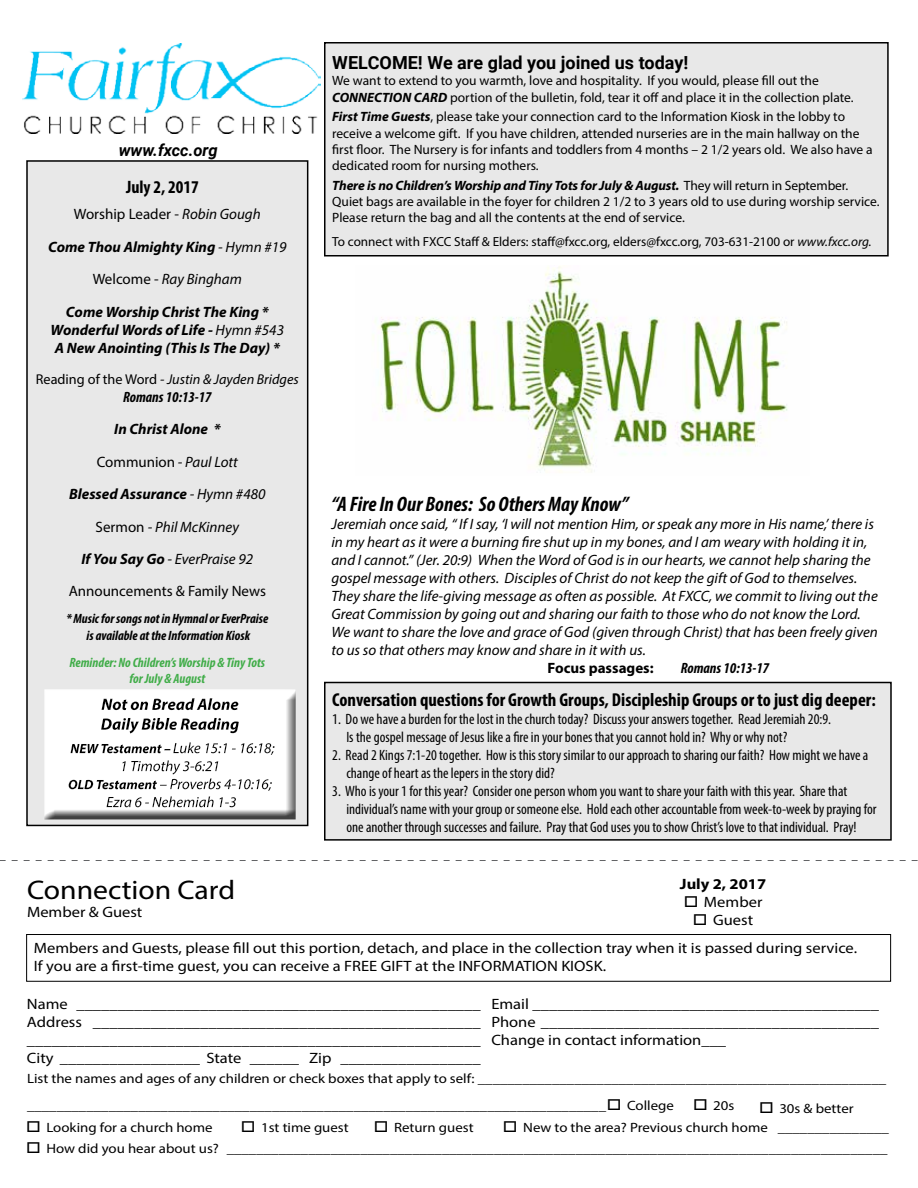
<style>
.page{position:relative;width:918px;height:1188px;background:#fff}
.page>*{position:absolute;margin:0;border:0;box-sizing:border-box;transform-origin:0 0}
.t1{font:27px "Myriad Pro";color:#000;scale:1.1 1}
.t2{font:italic 700 condensed 21px "Myriad Pro";color:#000}
.t3{font:700 condensed 18.75px "Myriad Pro";color:#000}
.t4{font:700 18px "Roboto";color:#000}
.t5{font:700 condensed 18px "Myriad Pro";color:#000}
.t6{font:italic 700 16.5px "Roboto";color:#000}
.t7{font:italic 15px/18px "Myriad Pro";color:#000;text-align:center}
.t8{font:condensed 15px/18px "Myriad Pro";color:#000}
.t9{font:15px/18px "Myriad Pro";color:#000;text-align:justify;scale:1.1 1}
.t10{font:italic 700 15px/32.4px "Myriad Pro";color:#000;text-align:center}
.t11{font:italic 700 condensed 15px "Myriad Pro";color:#000}
.t12{font:700 15px "Myriad Pro";color:#000}
.t13{font:700 15px "Myriad Pro";color:#000;scale:1.1 1}
.t14{font:italic 14.25px "Myriad Pro";color:#000}
.t15{font:13.5px/16.2px "Myriad Pro";color:#000}
.t16{font:13.5px/27px "Myriad Pro";color:#000;scale:1.1 1}
.t17{font:italic 700 condensed 13.5px/16.2px "Myriad Pro";color:#000;text-align:center}
.t18{font:italic 700 condensed 13.5px/16.2px "Myriad Pro";color:#41ad49;text-align:center}
.t19{font:13.2px "Myriad Pro";color:#000}
.s1{font-weight:400;font-style:normal}
.s2{font-weight:400}
.s3{font-style:normal}
.s4{font-weight:700}
.s5{font-weight:700;font-style:italic}
.s6{font-style:italic}
</style>
<div class="page">
<div style="left:26px;top:934px;width:865px;height:48px;border:1px solid #000"></div>
<svg style="left:0;top:860px;width:918px;height:1px"></svg>
<div style="left:27px;top:161px;width:281px;height:664px;background:#e8e8e8"></div>
<div style="left:26px;top:160px;width:282px;height:666px;border:2px solid #000"></div>
<img style="left:22px;top:43px;width:299px;height:91px">
<div style="left:43px;top:689px;width:254px;height:133px;background:#000;opacity:.75"></div>
<img style="left:373px;top:266px;width:415px;height:207px">
<div style="left:325px;top:43px;width:563px;height:213px;background:#e8e8e8"></div>
<div style="left:324px;top:42px;width:565px;height:214px;border:2px solid #000"></div>
<div style="left:325px;top:682px;width:566px;height:158px;background:#e8e8e8"></div>
<div style="left:324px;top:682px;width:568px;height:159px;border:2px solid #000"></div>
<p class="t6" style="left:119px;top:139px;width:101px">www.fxcc.org</p>
<p class="t5" style="left:126px;top:176px;width:74px">July 2, 2017</p>
<p class="t10" style="left:48px;top:198px;width:240px"><span class="s1">Worship Leader -</span> <span class="s2">Robin Gough<br></span>Come Thou Almighty King <span class="s2">- Hymn #19<br></span><span class="s1">Welcome -</span> <span class="s2">Ray Bingham<br></span>Come Worship Christ The King *</p>
<p class="t10" style="left:51px;top:320px;width:235px;line-height:18px;text-align:left">Wonderful Words of Life - <span class="s2">Hymn #543<br></span>A New Anointing (This Is The Day) *</p>
<p class="t14" style="left:36px;top:370px;width:264px"><span class="s3">Reading of the Word</span> - Justin &amp; Jayden Bridges</p>
<p class="t11" style="left:123px;top:388px;width:90px">Romans 10:13-17</p>
<p class="t7" style="left:69px;top:413px;width:199px;line-height:32.4px"><span class="s4">In Christ Alone *<br></span><span class="s3">Communion</span> - Paul Lott<br><span class="s4">Blessed Assurance</span> - Hymn #480<br><span class="s3">Sermon</span> - Phil McKinney<br><span class="s4">If You Say Go</span> - EverPraise 92<br><span class="s3">Announcements &amp; Family News</span></p>
<p class="t17" style="left:66px;top:611px;width:203px">* Music for songs not in Hymnal or EverPraise is available at the Information Kiosk</p>
<p class="t18" style="left:69px;top:654px;width:197px">Reminder: No Children’s Worship &amp; Tiny Tots for July &amp; August</p>
<p class="t4" style="left:332px;top:50px;width:358px">WELCOME! We are glad you joined us today!</p>
<p class="t15" style="left:332px;top:72px;width:523px">We want to extend to you warmth, love and hospitality. If you would, please fill out the<br><span class="s5">CONNECTION CARD</span> portion of the bulletin, fold, tear it off and place it in the collection plate.</p>
<p class="t15" style="left:332px;top:108px;width:542px"><span class="s5">First Time Guests</span>, please take your connection card to the Information Kiosk in the lobby to receive a welcome gift. If you have children, attended nurseries are in the main hallway on the first floor. The Nursery is for infants and toddlers from 4 months – 2 1/2 years old. We also have a dedicated room for nursing mothers.</p>
<p class="t15" style="left:332px;top:177px;width:549px"><span class="s5">There is no Children’s Worship and Tiny Tots for July &amp; August.</span> They will return in September.<br>Quiet bags are available in the foyer for children 2 1/2 to 3 years old to use during worship service.<br>Please return the bag and all the contents at the end of service.</p>
<p class="t19" style="left:332px;top:233px;width:541px">To connect with FXCC Staff &amp; Elders: staff@fxcc.org, elders@fxcc.org, 703-631-2100 or <span class="s6">www.fxcc.org.</span></p>
<h2 class="t2" style="left:332px;top:491px;width:298px">“A Fire In Our Bones: So Others May Know”</h2>
<p class="t7" style="left:332px;top:515px;width:548px;text-align:left">Jeremiah once said, “ If I say, ‘I will not mention Him, or speak any more in His name,’ there is in my heart as it were a burning fire shut up in my bones, and I am weary with holding it in, and I cannot.” (Jer. 20:9) When the Word of God is in our hearts, we cannot help sharing the gospel message with others. Disciples of Christ do not keep the gift of God to themselves.<br>They share the life-giving message as often as possible. At FXCC, we commit to living out the Great Commission by going out and sharing our faith to those who do not know the Lord.<br>We want to share the love and grace of God (given through Christ) that has been freely given to us so that others may know and share in it with us.</p>
<p class="t12" style="left:548px;top:658px;width:108px">Focus passages:</p>
<p class="t11" style="left:681px;top:659px;width:90px">Romans 10:13-17</p>
<p class="t3" style="left:332px;top:688px;width:545px">Conversation questions for Growth Groups, Discipleship Groups or to just dig deeper:</p>
<p class="t8" style="left:346px;top:710px;width:486px;text-indent:-14px">1. Do we have a burden for the lost in the church today? Discuss your answers together. Read Jeremiah 20:9.<br>Is the gospel message of Jesus like a fire in your bones that you cannot hold in? Why or why not?</p>
<p class="t8" style="left:346px;top:746px;width:524px;text-indent:-14px">2. Read 2 Kings 7:1-20 together. How is this story similar to our approach to sharing our faith? How might we have a change of heart as the lepers in the story did?</p>
<p class="t8" style="left:346px;top:782px;width:532px;text-indent:-14px">3. Who is your 1 for this year? Consider one person whom you want to share your faith with this year. Share that individual’s name with your group or someone else. Hold each other accountable from week-to-week by praying for one another through successes and failure. Pray that God uses you to show Christ’s love to that individual. Pray!</p>
<p class="t13" style="left:680px;top:874px;width:80px">July 2, 2017</p>
<p class="t9" style="left:684px;top:892px;width:73px">□ Member</p>
<p class="t9" style="left:693px;top:910px;width:56px">□ Guest</p>
<h1 class="t1" style="left:27px;top:873px;width:191px">Connection Card</h1>
<p class="t9" style="left:27px;top:903px;width:106px">Member &amp; Guest</p>
<p class="t9" style="left:34px;top:939px;width:750px">Members and Guests, please fill out this portion, detach, and place in the collection tray when it is passed during service.<br>If you are a first-time guest, you can receive a FREE GIFT at the INFORMATION KIOSK.</p>
<p class="t9" style="left:27px;top:995px;width:414px">Name _________________________________________________ Address _______________________________________________ _______________________________________________________ City _________________ State ______ Zip _________________</p>
<p class="t9" style="left:491px;top:995px;width:354px">Email __________________________________________ Phone _________________________________________ Change in contact information___</p>
<p class="t16" style="left:27px;top:1064px;width:783px">List the names and ages of any children or check boxes that apply to self: _______________________________________________________ ______________________________________________________________________________□ College</p>
<p class="t16" style="left:26px;top:1114px;width:171px">□ Looking for a church home</p>
<p class="t16" style="left:241px;top:1114px;width:100px">□ 1st time guest</p>
<p class="t16" style="left:374px;top:1114px;width:92px">□ Return guest</p>
<p class="t16" style="left:503px;top:1114px;width:353px">□ New to the area? Previous church home _______________</p>
<p class="t16" style="left:26px;top:1135px;width:784px">□ How did you hear about us? _________________________________________________________________________________________</p>
<p class="t16" style="left:693px;top:1092px;width:39px">□ 20s</p>
<p class="t16" style="left:759px;top:1095px;width:87px">□ 30s &amp; better</p>
</div>
